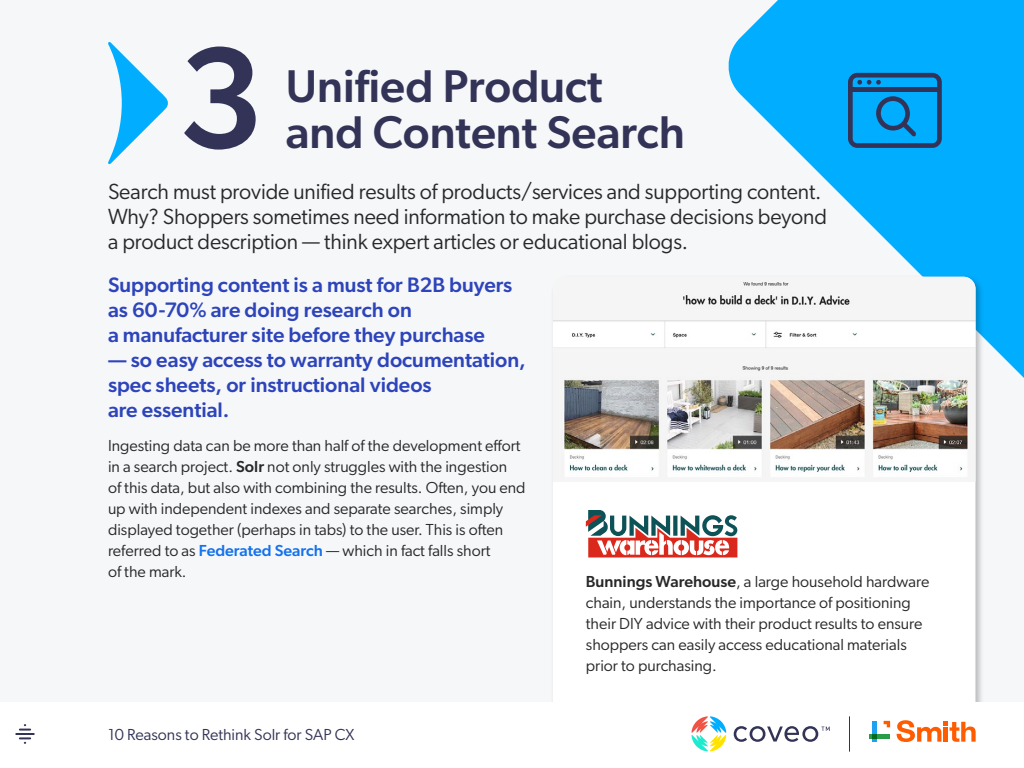
<style>
.page{position:relative;width:1024px;height:768px;background:#fff}
.page>*{position:absolute;margin:0;border:0;box-sizing:border-box;transform-origin:0 0}
.t1{font:500 145px "Gibson";color:#333357}
.t2{font:500 46px/46px "Gibson";color:#333357}
.t3{font:22px/25px "Gibson";letter-spacing:-.005em;color:#282829}
.t4{font:500 21px/25px "Gibson";color:#2d44ba}
.t5{font:16px/21px "Gibson";color:#282829}
.t6{font:16px "Gibson";color:#333357}
.s1{font-weight:500}
.s2{font-weight:500;color:#1372ec}
</style>
<div class="page">
<div style="left:0;top:0;width:1024px;height:702px;background:#f6f7f9"></div>
<svg style="left:728px;top:0;width:296px;height:378px;fill:#00adff"></svg>
<svg style="left:848px;top:73px;width:94px;height:75px;background:#1183c5"></svg>
<div style="left:550px;top:274px;width:434px;height:443px;background:#000;opacity:.25"></div>
<div style="left:553px;top:277px;width:423px;height:425px;background:#fff"></div>
<svg style="left:586px;top:510px;width:151px;height:48px"></svg>
<img style="left:553px;top:277px;width:422px;height:205px">
<div style="left:0;top:702px;width:1024px;height:66px;background:#fff"></div>
<svg style="left:16px;top:724px;width:18px;height:20px"></svg>
<svg style="left:734px;top:726px;width:96px;height:16px"></svg>
<svg style="left:692px;top:716px;width:34px;height:35px"></svg>
<hr style="left:849px;top:716px;width:1px;height:36px;background:#333357">
<svg style="left:884px;top:721px;width:6px;height:6px"></svg>
<hr style="left:873px;top:721px;width:4px;height:13px;background:#1da1f2">
<hr style="left:877px;top:734px;width:13px;height:4px;background:#299c47">
<svg style="left:869px;top:734px;width:8px;height:8px"></svg>
<svg style="left:897px;top:720px;width:79px;height:22px"></svg>
<svg style="left:108px;top:42px;width:60px;height:123px"></svg>
<h1 class="t1" style="left:176px;top:11px;width:89px">3</h1>
<h2 class="t2" style="left:286px;top:62px;width:401px">Unified Product and Content Search</h2>
<h3 class="t3" style="left:108px;top:179px;width:721px">Search must provide unified results of products/services and supporting content.<br>Why? Shoppers sometimes need information to make purchase decisions beyond a product description — think expert articles or educational blogs.</h3>
<h3 class="t4" style="left:108px;top:272px;width:406px">Supporting content is a must for B2B buyers as 60-70% are doing research on<br>a manufacturer site before they purchase</h3>
<h3 class="t4" style="left:108px;top:347px;width:419px">— so easy access to warranty documentation, spec sheets, or instructional videos<br>are essential.</h3>
<p class="t5" style="left:108px;top:435px;width:419px">Ingesting data can be more than half of the development effort in a search project. <span class="s1">Solr</span> not only struggles with the ingestion<br>of this data, but also with combining the results. Often, you end up with independent indexes and separate searches, simply displayed together (perhaps in tabs) to the user. This is often referred to as <span class="s2">Federated Search</span> — which in fact falls short<br>of the mark.</p>
<p class="t5" style="left:586px;top:571px;width:345px"><span class="s1">Bunnings Warehouse</span>, a large household hardware chain, understands the importance of positioning their DIY advice with their product results to ensure shoppers can easily access educational materials prior to purchasing.</p>
<p class="t6" style="left:108px;top:724px;width:248px">10 Reasons to Rethink Solr for SAP CX</p>
</div>
